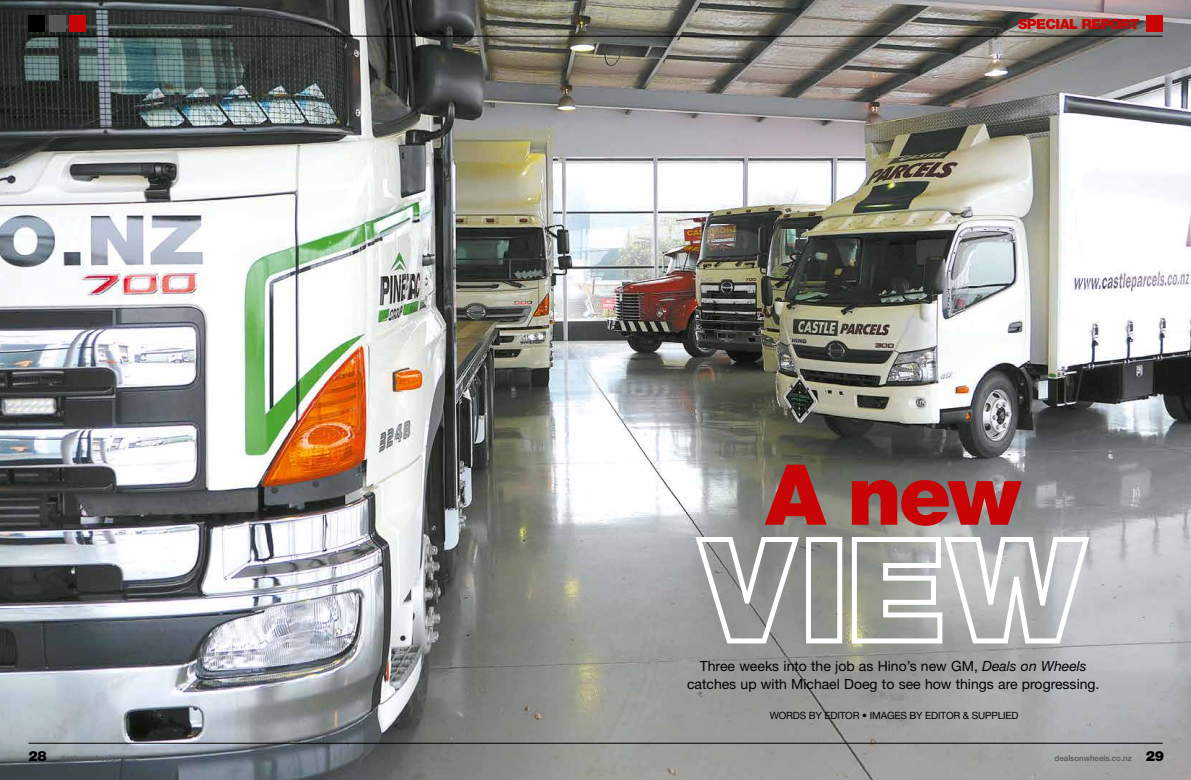
<style>
.page{position:relative;width:1191px;height:780px;background:#fff}
.page>*{position:absolute;margin:0;border:0;box-sizing:border-box;transform-origin:0 0}
.t1{font:900 84px "Helvetica Neue";color:#c90406}
.t2{font:14px/18px "Helvetica Neue";color:#000;text-align:center}
.t3{font:900 14px "Helvetica Neue";letter-spacing:-.04em;color:#c90406}
.t4{font:900 14px "Helvetica Neue";color:#000}
.t5{font:10px "Helvetica Neue";letter-spacing:-.02em;color:#000}
.t6{font:500 8px "Helvetica Neue";color:#565655}
.s1{font-style:italic}
</style>
<div class="page">
<img style="left:0;top:0;width:1191px;height:780px">
<svg style="left:692px;top:533px;width:110px;height:113px"></svg>
<div style="left:806px;top:537px;width:36px;height:106px;border:5px solid #fff"></div>
<svg style="left:849px;top:533px;width:243px;height:113px"></svg>
<hr style="left:28px;top:743px;width:567px;height:1px;background:#000">
<hr style="left:595px;top:743px;width:567px;height:1px;background:#000">
<div style="left:1146px;top:15px;width:17px;height:17px;background:#c90406"></div>
<div style="left:69px;top:15px;width:17px;height:17px;background:#c90406"></div>
<div style="left:49px;top:15px;width:16px;height:17px;background:#565655"></div>
<div style="left:28px;top:15px;width:17px;height:17px;background:#000"></div>
<hr style="left:595px;top:36px;width:567px;height:1px;background:#000">
<hr style="left:28px;top:36px;width:567px;height:1px;background:#000">
<p class="t3" style="left:1018px;top:16px;width:123px">SPECIAL REPORT</p>
<h1 class="t1" style="left:765px;top:444px;width:257px">A NEW</h1>
<p class="t2" style="left:687px;top:656px;width:414px">Three weeks into the job as Hino’s new GM, <span class="s1">Deals on Wheels </span>catches up with Michael Doeg to see how things are progressing.</p>
<p class="t5" style="left:769px;top:709px;width:250px">WORDS BY EDITOR • IMAGES BY EDITOR &amp; SUPPLIED</p>
<p class="t4" style="left:28px;top:747px;width:20px">28</p>
<p class="t4" style="left:1146px;top:747px;width:20px">29</p>
<p class="t6" style="left:60px;top:753px;width:79px">dealsonwheels.co.nz</p>
<p class="t6" style="left:1054px;top:753px;width:79px">dealsonwheels.co.nz</p>
</div>
